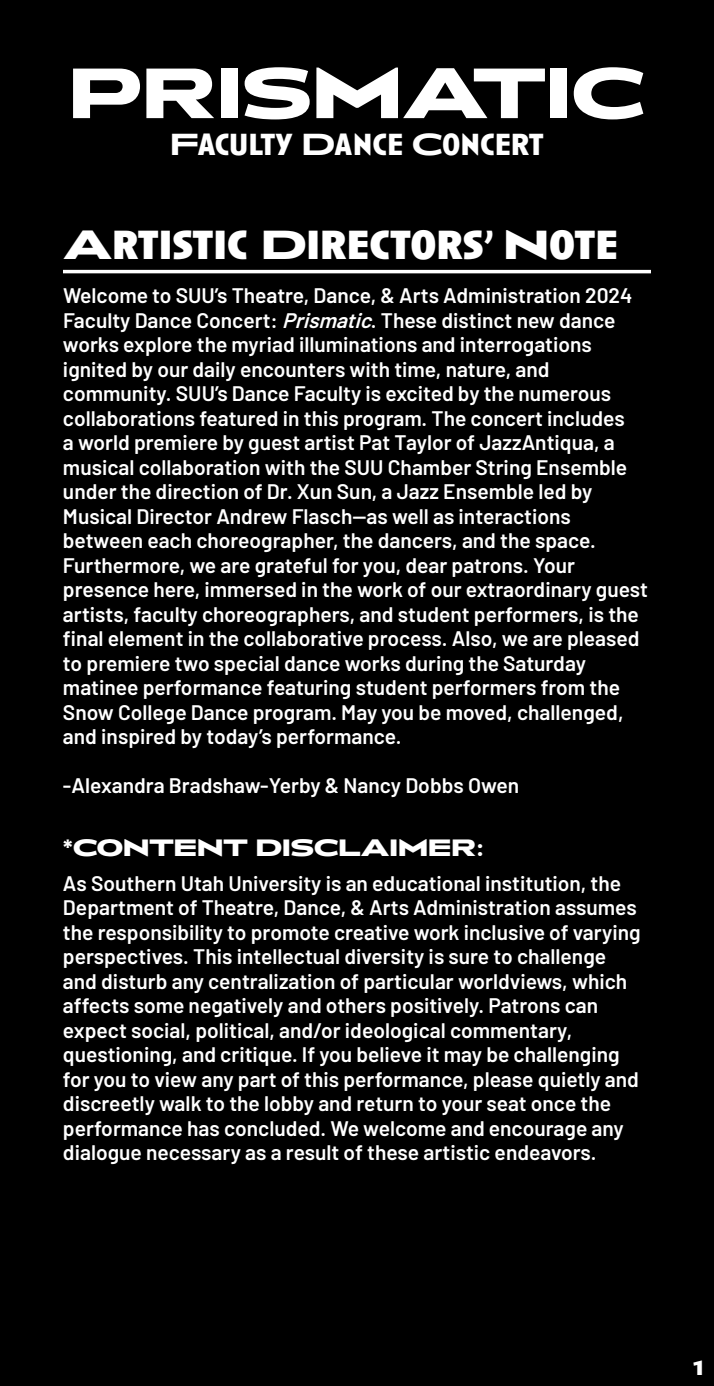
<style>
.page{position:relative;width:714px;height:1386px;background:#000}
.page>*{position:absolute;margin:0;border:0;box-sizing:border-box;transform-origin:0 0}
.t1{font:700 expanded 73.5px "Anisette Std";color:#fff}
.t2{font:700 expanded 42px "Anisette Std";color:#fff}
.t3{font:700 31.5px "Anisette Std";color:#fff}
.t4{font:700 expanded 24.5px "Anisette Std";color:#fff}
.t5{font:600 21px/24.5px "Barlow";color:#fff}
.t6{font:700 expanded 21px "Anisette Std";color:#fff}
.s1{font-style:italic}
</style>
<div class="page">
<hr style="left:63px;top:270px;width:588px;height:3px;background:#fff">
<h1 class="t1" style="left:69px;top:53px;width:578px">PRISMATIC</h1>
<h3 class="t3" style="left:170px;top:127px;width:375px">FACULTY DANCE CONCERT</h3>
<h2 class="t2" style="left:63px;top:222px;width:556px">ARTISTIC DIRECTORS’ NOTE</h2>
<p class="t5" style="left:63px;top:282px;width:587px">Welcome to SUU’s Theatre, Dance, &amp; Arts Administration 2024<br>Faculty Dance Concert: <span class="s1">Prismatic</span>. These distinct new dance works explore the myriad illuminations and interrogations ignited by our daily encounters with time, nature, and community. SUU’s Dance Faculty is excited by the numerous collaborations featured in this program. The concert includes<br>a world premiere by guest artist Pat Taylor of JazzAntiqua, a musical collaboration with the SUU Chamber String Ensemble under the direction of Dr. Xun Sun, a Jazz Ensemble led by Musical Director Andrew Flasch--as well as interactions between each choreographer, the dancers, and the space.<br>Furthermore, we are grateful for you, dear patrons. Your presence here, immersed in the work of our extraordinary guest artists, faculty choreographers, and student performers, is the final element in the collaborative process. Also, we are pleased to premiere two special dance works during the Saturday matinee performance featuring student performers from the Snow College Dance program. May you be moved, challenged, and inspired by today’s performance.</p>
<p class="t5" style="left:63px;top:772px;width:458px">-Alexandra Bradshaw-Yerby &amp; Nancy Dobbs Owen</p>
<p class="t4" style="left:63px;top:834px;width:423px">*CONTENT DISCLAIMER:</p>
<p class="t5" style="left:63px;top:869px;width:579px">As Southern Utah University is an educational institution, the Department of Theatre, Dance, &amp; Arts Administration assumes the responsibility to promote creative work inclusive of varying perspectives. This intellectual diversity is sure to challenge and disturb any centralization of particular worldviews, which affects some negatively and others positively. Patrons can expect social, political, and/or ideological commentary, questioning, and critique. If you believe it may be challenging for you to view any part of this performance, please quietly and discreetly walk to the lobby and return to your seat once the performance has concluded. We welcome and encourage any dialogue necessary as a result of these artistic endeavors.</p>
<p class="t6" style="left:691px;top:1356px;width:15px">1</p>
</div>
